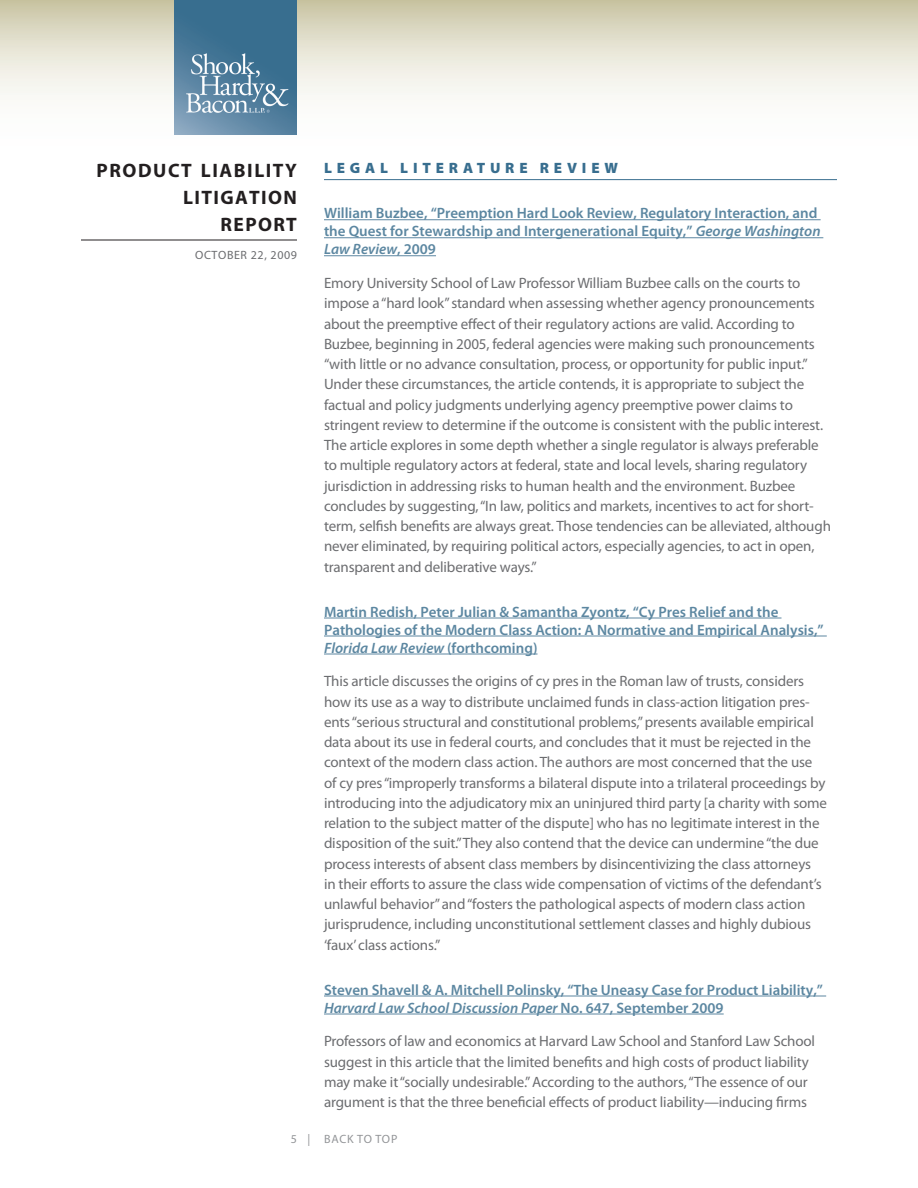
<style>
.page{position:relative;width:918px;height:1188px;background:#fff}
.page>*{position:absolute;margin:0;border:0;box-sizing:border-box;transform-origin:0 0}
.t1{font:700 19.5px/27px "Myriad Pro";letter-spacing:.075em;color:#231f20;text-align:right}
.Body{font:15px/20.2px "Myriad Pro";letter-spacing:-.01em;color:#6c6d70}
.Subhead{font:600 15px/18px "Myriad Pro";color:#5c87a1}
.Head{font:900 15px "Myriad Pro";letter-spacing:.32em;color:#386e8f}
.t2{font:12px "Myriad Pro";letter-spacing:.05em;color:#6c6d70}
.t3{font:12px "Myriad Pro";letter-spacing:.06em;color:#939598}
.s1{font-style:italic}
</style>
<div class="page">
<svg style="left:0;top:0;width:918px;height:135px"></svg>
<hr style="left:81px;top:240px;width:216px;height:1px;background:#231f20">
<img style="left:175px;top:0;width:122px;height:135px">
<hr style="left:324px;top:179px;width:513px;height:1px;background:#386e8f">
<hr style="left:324px;top:219px;width:497px;height:1px;background:#5c87a1">
<hr style="left:324px;top:237px;width:499px;height:1px;background:#5c87a1">
<hr style="left:324px;top:255px;width:112px;height:1px;background:#5c87a1">
<hr style="left:324px;top:618px;width:458px;height:1px;background:#5c87a1">
<hr style="left:324px;top:636px;width:503px;height:1px;background:#5c87a1">
<hr style="left:324px;top:654px;width:214px;height:1px;background:#5c87a1">
<hr style="left:324px;top:996px;width:502px;height:1px;background:#5c87a1">
<hr style="left:324px;top:1014px;width:400px;height:1px;background:#5c87a1">
<h1 class="t1" style="left:97px;top:156px;width:202px">PRODUCT LIABILITY<br>LITIGATION<br>REPORT</h1>
<p class="t2" style="left:195px;top:248px;width:103px">OCTOBER 22, 2009</p>
<p class="Head" style="left:324px;top:160px;width:295px">LEGAL LITERATURE REVIEW</p>
<p class="Subhead" style="left:324px;top:204px;width:498px">William Buzbee, “Preemption Hard Look Review, Regulatory Interaction, and the Quest for Stewardship and Intergenerational Equity,” <span class="s1">George Washington<br>Law Review</span>, 2009</p>
<p class="Body" style="left:324px;top:273px;width:508px">Emory University School of Law Professor William Buzbee calls on the courts to impose a “hard look” standard when assessing whether agency pronouncements about the preemptive effect of their regulatory actions are valid. According to Buzbee, beginning in 2005, federal agencies were making such pronouncements “with little or no advance consultation, process, or opportunity for public input.” Under these circumstances, the article contends, it is appropriate to subject the factual and policy judgments underlying agency preemptive power claims to stringent review to determine if the outcome is consistent with the public interest.<br>The article explores in some depth whether a single regulator is always preferable to multiple regulatory actors at federal, state and local levels, sharing regulatory jurisdiction in addressing risks to human health and the environment. Buzbee concludes by suggesting, “In law, politics and markets, incentives to act for short&shy;term, selfish benefits are always great. Those tendencies can be alleviated, although never eliminated, by requiring political actors, especially agencies, to act in open, transparent and deliberative ways.”</p>
<p class="Subhead" style="left:324px;top:602px;width:501px">Martin Redish, Peter Julian &amp; Samantha Zyontz, “Cy Pres Relief and the<br>Pathologies of the Modern Class Action: A Normative and Empirical Analysis,”<br><span class="s1">Florida Law Review</span> (forthcoming)</p>
<p class="Body" style="left:324px;top:671px;width:505px">This article discusses the origins of cy pres in the Roman law of trusts, considers how its use as a way to distribute unclaimed funds in class-action litigation pres&shy;ents “serious structural and constitutional problems,” presents available empirical data about its use in federal courts, and concludes that it must be rejected in the context of the modern class action. The authors are most concerned that the use of cy pres “improperly transforms a bilateral dispute into a trilateral proceedings by introducing into the adjudicatory mix an uninjured third party [a charity with some relation to the subject matter of the dispute] who has no legitimate interest in the disposition of the suit.” They also contend that the device can undermine “the due process interests of absent class members by disincentivizing the class attorneys<br>in their efforts to assure the class wide compensation of victims of the defendant’s unlawful behavior” and “fosters the pathological aspects of modern class action jurisprudence, including unconstitutional settlement classes and highly dubious ‘faux’ class actions.”</p>
<p class="Subhead" style="left:324px;top:980px;width:501px">Steven Shavell &amp; A. Mitchell Polinsky, “The Uneasy Case for Product Liability,”<br><span class="s1">Harvard Law School Discussion Paper</span> No. 647, September 2009</p>
<p class="Body" style="left:324px;top:1031px;width:493px">Professors of law and economics at Harvard Law School and Stanford Law School suggest in this article that the limited benefits and high costs of product liability may make it “socially undesirable.” According to the authors, “The essence of our argument is that the three beneficial effects of product liability—inducing firms</p>
<p class="t3" style="left:291px;top:1132px;width:108px">5 | BACK TO TOP</p>
</div>
